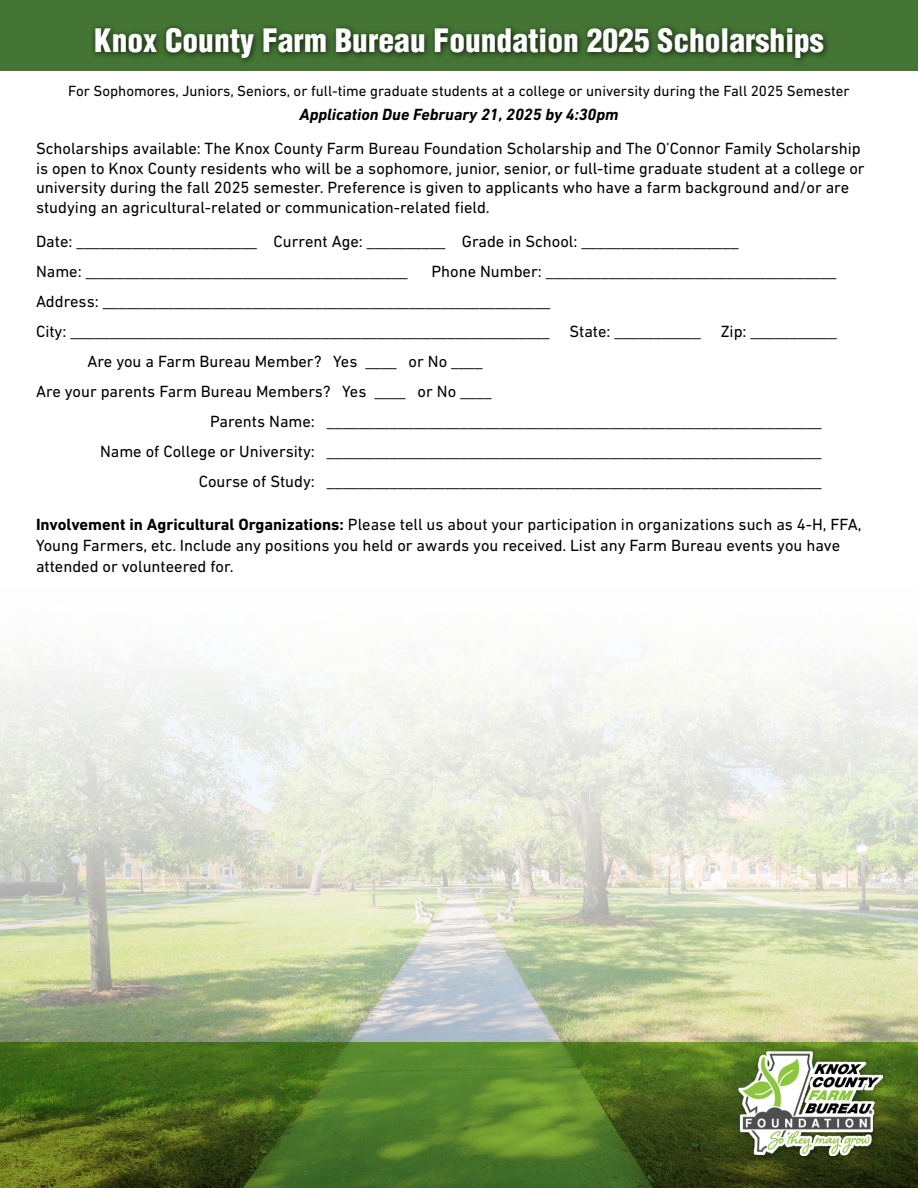
<style>
.page{position:relative;width:918px;height:1188px;background:#fff}
.page>*{position:absolute;margin:0;border:0;box-sizing:border-box;transform-origin:0 0}
.t1{font:900 condensed 31.5px "Helvetica LT Pro";color:#fff}
.t2{font:16.5px/19.5px "DIN Next LT Pro";color:#000}
.t3{font:italic 700 16.5px "DIN Next LT Pro";color:#000}
.t4{font:15px "DIN Next LT Pro";color:#000}
.s1{font-weight:700}
</style>
<div class="page">
<img style="left:0;top:670px;width:918px;height:372px">
<div style="left:0;top:0;width:918px;height:70px;background:#447534"></div>
<svg style="left:0;top:1042px;width:918px;height:146px"></svg>
<div style="left:735px;top:1047px;width:153px;height:115px;background:#000;opacity:.75"></div>
<img style="left:737px;top:1049px;width:145px;height:112px">
<div style="left:90px;top:22px;width:741px;height:44px;background:#000;opacity:.75"></div>
<h1 class="t1" style="left:94px;top:21px;width:731px">Knox County Farm Bureau Foundation 2025 Scholarships</h1>
<p class="t4" style="left:68px;top:82px;width:783px">For Sophomores, Juniors, Seniors, or full-time graduate students at a college or university during the Fall 2025 Semester</p>
<p class="t3" style="left:299px;top:105px;width:321px">Application Due February 21, 2025 by 4:30pm</p>
<p class="t2" style="left:36px;top:139px;width:830px">Scholarships available: The Knox County Farm Bureau Foundation Scholarship and The O’Connor Family Scholarship is open to Knox County residents who will be a sophomore, junior, senior, or full-time graduate student at a college or university during the fall 2025 semester. Preference is given to applicants who have a farm background and/or are studying an agricultural-related or communication-related field.</p>
<p class="t2" style="left:36px;top:227px;width:704px;line-height:30px">Date: _______________________ Current Age: __________ Grade in School: ____________________<br>Name: _________________________________________</p>
<p class="t2" style="left:432px;top:262px;width:406px">Phone Number: _____________________________________</p>
<p class="t2" style="left:36px;top:292px;width:516px">Address: _________________________________________________________</p>
<p class="t2" style="left:36px;top:322px;width:802px">City: _____________________________________________________________ State: ___________ Zip: ___________</p>
<p class="t2" style="left:87px;top:352px;width:397px">Are you a Farm Bureau Member? Yes ____ or No ____</p>
<p class="t2" style="left:36px;top:382px;width:457px">Are your parents Farm Bureau Members? Yes ____ or No ____</p>
<p class="t2" style="left:210px;top:412px;width:613px">Parents Name: _______________________________________________________________</p>
<p class="t2" style="left:100px;top:442px;width:723px">Name of College or University: _______________________________________________________________</p>
<p class="t2" style="left:199px;top:472px;width:625px">Course of Study: _______________________________________________________________</p>
<p class="t2" style="left:36px;top:514px;width:827px;line-height:21px"><span class="s1">Involvement in Agricultural Organizations:</span> Please tell us about your participation in organizations such as 4-H, FFA,<br>Young Farmers, etc. Include any positions you held or awards you received. List any Farm Bureau events you have attended or volunteered for.</p>
</div>
